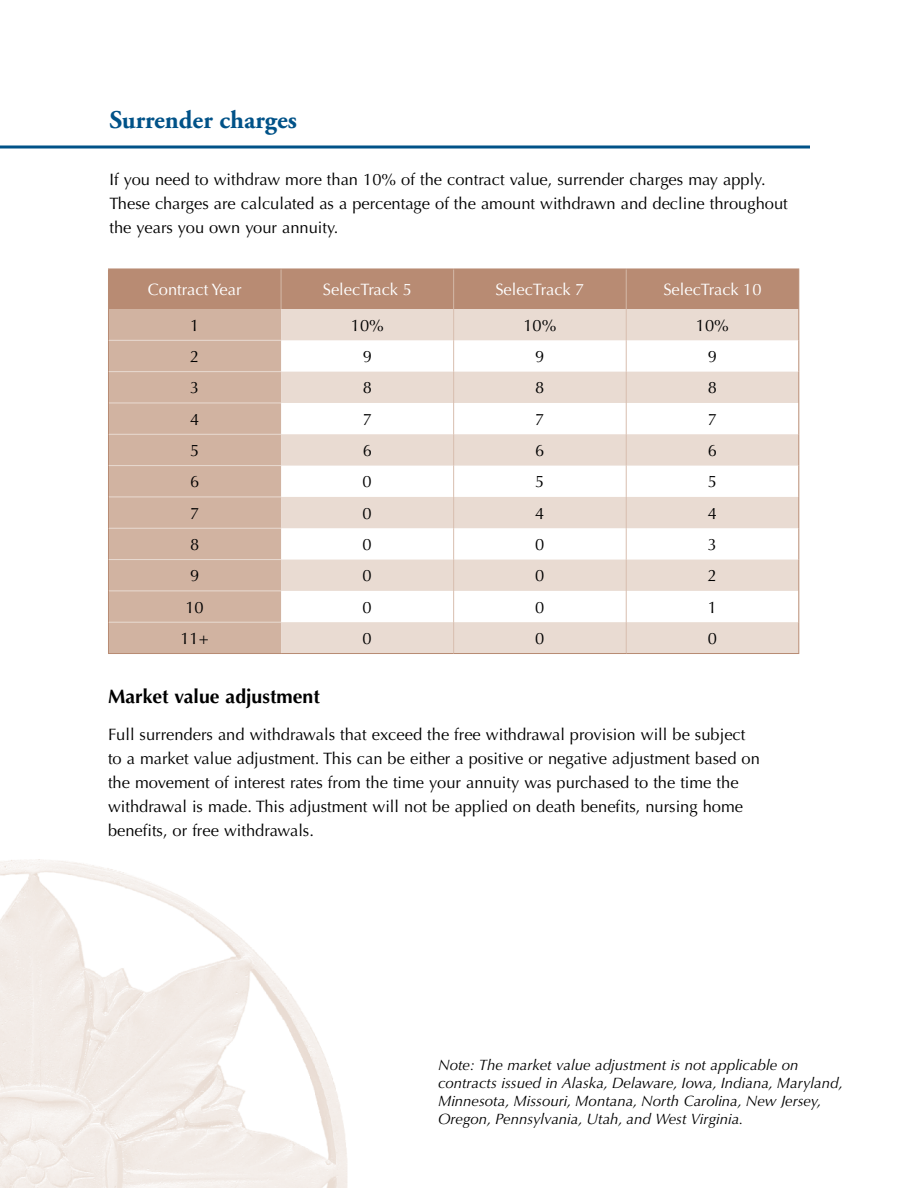
<style>
.page{position:relative;width:918px;height:1188px;background:#fff}
.page>*{position:absolute;margin:0;border:0;box-sizing:border-box;transform-origin:0 0}
.t1{font:700 25.5px "Adobe Garamond Pro";color:#005288}
.t2{font:700 19.5px "Optima LT Std";color:#000}
.t3{font:16.5px/24px "Optima LT Std";color:#000}
.t4{font:16.5px "Optima LT Std";color:#fff}
.t5{font:italic 15px/18px "Optima LT Std";color:#000}
</style>
<div class="page">
<img style="left:0;top:859px;width:348px;height:329px">
<hr style="left:0;top:146px;width:810px;height:2px;background:#005288">
<div style="left:109px;top:270px;width:689px;height:39px;background:#b88b73"></div>
<div style="left:109px;top:309px;width:172px;height:344px;background:#d1b3a1"></div>
<svg style="left:281px;top:309px;width:517px;height:344px;fill:#e9dbd2"></svg>
<hr style="left:281px;top:269px;width:173px;height:1px;background:#b88b73">
<hr style="left:454px;top:269px;width:172px;height:1px;background:#b88b73">
<hr style="left:626px;top:269px;width:173px;height:1px;background:#b88b73">
<hr style="left:798px;top:269px;width:1px;height:40px;background:#b88b73">
<hr style="left:108px;top:309px;width:1px;height:31px;background:#b88b73">
<hr style="left:798px;top:309px;width:1px;height:31px;background:#b88b73">
<hr style="left:108px;top:340px;width:1px;height:32px;background:#b88b73">
<hr style="left:798px;top:340px;width:1px;height:32px;background:#b88b73">
<hr style="left:108px;top:372px;width:1px;height:31px;background:#b88b73">
<hr style="left:798px;top:372px;width:1px;height:31px;background:#b88b73">
<hr style="left:108px;top:403px;width:1px;height:31px;background:#b88b73">
<hr style="left:798px;top:403px;width:1px;height:31px;background:#b88b73">
<hr style="left:108px;top:434px;width:1px;height:32px;background:#b88b73">
<hr style="left:798px;top:434px;width:1px;height:32px;background:#b88b73">
<hr style="left:108px;top:466px;width:1px;height:31px;background:#b88b73">
<hr style="left:798px;top:466px;width:1px;height:31px;background:#b88b73">
<hr style="left:108px;top:497px;width:1px;height:31px;background:#b88b73">
<hr style="left:798px;top:497px;width:1px;height:31px;background:#b88b73">
<hr style="left:108px;top:528px;width:1px;height:32px;background:#b88b73">
<hr style="left:798px;top:528px;width:1px;height:32px;background:#b88b73">
<hr style="left:108px;top:560px;width:1px;height:31px;background:#b88b73">
<hr style="left:798px;top:560px;width:1px;height:31px;background:#b88b73">
<hr style="left:108px;top:591px;width:1px;height:31px;background:#b88b73">
<hr style="left:798px;top:591px;width:1px;height:31px;background:#b88b73">
<hr style="left:108px;top:622px;width:1px;height:31px;background:#b88b73">
<hr style="left:798px;top:622px;width:1px;height:31px;background:#b88b73">
<hr style="left:108px;top:653px;width:173px;height:1px;background:#b88b73">
<hr style="left:281px;top:653px;width:173px;height:1px;background:#b88b73">
<hr style="left:454px;top:653px;width:172px;height:1px;background:#b88b73">
<hr style="left:626px;top:653px;width:173px;height:1px;background:#b88b73">
<hr style="left:453px;top:269px;width:1px;height:40px;background:#d4b9a8">
<hr style="left:626px;top:269px;width:1px;height:40px;background:#d4b9a8">
<hr style="left:108px;top:269px;width:173px;height:1px;background:#b88b73">
<hr style="left:108px;top:269px;width:1px;height:40px;background:#b88b73">
<hr style="left:281px;top:269px;width:1px;height:40px;background:#d4b9a8">
<hr style="left:109px;top:340px;width:172px;height:1px;background:#e9dbd2">
<hr style="left:109px;top:371px;width:172px;height:1px;background:#e9dbd2">
<hr style="left:109px;top:402px;width:172px;height:1px;background:#e9dbd2">
<hr style="left:109px;top:434px;width:172px;height:1px;background:#e9dbd2">
<hr style="left:109px;top:465px;width:172px;height:1px;background:#e9dbd2">
<hr style="left:109px;top:496px;width:172px;height:1px;background:#e9dbd2">
<hr style="left:109px;top:528px;width:172px;height:1px;background:#e9dbd2">
<hr style="left:109px;top:559px;width:172px;height:1px;background:#e9dbd2">
<hr style="left:109px;top:590px;width:172px;height:1px;background:#e9dbd2">
<hr style="left:109px;top:622px;width:172px;height:1px;background:#e9dbd2">
<hr style="left:453px;top:309px;width:1px;height:31px;background:#d8beaf">
<hr style="left:626px;top:309px;width:1px;height:31px;background:#d8beaf">
<hr style="left:453px;top:340px;width:1px;height:32px;background:#d8beaf">
<hr style="left:626px;top:340px;width:1px;height:32px;background:#d8beaf">
<hr style="left:453px;top:372px;width:1px;height:31px;background:#d8beaf">
<hr style="left:626px;top:372px;width:1px;height:31px;background:#d8beaf">
<hr style="left:453px;top:403px;width:1px;height:31px;background:#d8beaf">
<hr style="left:626px;top:403px;width:1px;height:31px;background:#d8beaf">
<hr style="left:453px;top:434px;width:1px;height:32px;background:#d8beaf">
<hr style="left:626px;top:434px;width:1px;height:32px;background:#d8beaf">
<hr style="left:453px;top:466px;width:1px;height:31px;background:#d8beaf">
<hr style="left:626px;top:466px;width:1px;height:31px;background:#d8beaf">
<hr style="left:453px;top:497px;width:1px;height:31px;background:#d8beaf">
<hr style="left:626px;top:497px;width:1px;height:31px;background:#d8beaf">
<hr style="left:453px;top:528px;width:1px;height:32px;background:#d8beaf">
<hr style="left:626px;top:528px;width:1px;height:32px;background:#d8beaf">
<hr style="left:453px;top:560px;width:1px;height:31px;background:#d8beaf">
<hr style="left:626px;top:560px;width:1px;height:31px;background:#d8beaf">
<hr style="left:453px;top:591px;width:1px;height:31px;background:#d8beaf">
<hr style="left:626px;top:591px;width:1px;height:31px;background:#d8beaf">
<hr style="left:453px;top:622px;width:1px;height:31px;background:#d8beaf">
<hr style="left:626px;top:622px;width:1px;height:31px;background:#d8beaf">
<h1 class="t1" style="left:110px;top:105px;width:189px">Surrender charges</h1>
<p class="t3" style="left:110px;top:167px;width:680px">If you need to withdraw more than 10% of the contract value, surrender charges may apply.<br>These charges are calculated as a percentage of the amount withdrawn and decline throughout the years you own your annuity.</p>
<p class="t4" style="left:148px;top:280px;width:95px">Contract Year</p>
<p class="t4" style="left:323px;top:280px;width:91px">SelecTrack 5</p>
<p class="t4" style="left:495px;top:280px;width:91px">SelecTrack 7</p>
<p class="t4" style="left:663px;top:280px;width:100px">SelecTrack 10</p>
<p class="t3" style="left:190px;top:313px;width:11px">1</p>
<p class="t3" style="left:351px;top:313px;width:35px">10%</p>
<p class="t3" style="left:523px;top:313px;width:35px">10%</p>
<p class="t3" style="left:696px;top:313px;width:35px">10%</p>
<p class="t3" style="left:190px;top:345px;width:11px">2</p>
<p class="t3" style="left:363px;top:345px;width:11px">9</p>
<p class="t3" style="left:535px;top:345px;width:11px">9</p>
<p class="t3" style="left:708px;top:345px;width:11px">9</p>
<p class="t3" style="left:190px;top:376px;width:11px">3</p>
<p class="t3" style="left:363px;top:376px;width:11px">8</p>
<p class="t3" style="left:535px;top:376px;width:11px">8</p>
<p class="t3" style="left:708px;top:376px;width:11px">8</p>
<p class="t3" style="left:190px;top:407px;width:11px">4</p>
<p class="t3" style="left:363px;top:407px;width:11px">7</p>
<p class="t3" style="left:535px;top:407px;width:11px">7</p>
<p class="t3" style="left:708px;top:407px;width:11px">7</p>
<p class="t3" style="left:190px;top:439px;width:11px">5</p>
<p class="t3" style="left:363px;top:439px;width:11px">6</p>
<p class="t3" style="left:535px;top:439px;width:11px">6</p>
<p class="t3" style="left:708px;top:439px;width:11px">6</p>
<p class="t3" style="left:190px;top:470px;width:11px">6</p>
<p class="t3" style="left:363px;top:470px;width:11px">0</p>
<p class="t3" style="left:535px;top:470px;width:11px">5</p>
<p class="t3" style="left:708px;top:470px;width:11px">5</p>
<p class="t3" style="left:190px;top:501px;width:11px">7</p>
<p class="t3" style="left:363px;top:501px;width:11px">0</p>
<p class="t3" style="left:535px;top:501px;width:11px">4</p>
<p class="t3" style="left:708px;top:501px;width:11px">4</p>
<p class="t3" style="left:190px;top:533px;width:11px">8</p>
<p class="t3" style="left:363px;top:533px;width:11px">0</p>
<p class="t3" style="left:535px;top:533px;width:11px">0</p>
<p class="t3" style="left:708px;top:533px;width:11px">3</p>
<p class="t3" style="left:190px;top:564px;width:11px">9</p>
<p class="t3" style="left:363px;top:564px;width:11px">0</p>
<p class="t3" style="left:535px;top:564px;width:11px">0</p>
<p class="t3" style="left:708px;top:564px;width:11px">2</p>
<p class="t3" style="left:185px;top:595px;width:20px">10</p>
<p class="t3" style="left:363px;top:595px;width:11px">0</p>
<p class="t3" style="left:535px;top:595px;width:11px">0</p>
<p class="t3" style="left:708px;top:595px;width:11px">1</p>
<p class="t3" style="left:180px;top:627px;width:30px">11+</p>
<p class="t3" style="left:363px;top:627px;width:11px">0</p>
<p class="t3" style="left:535px;top:627px;width:11px">0</p>
<p class="t3" style="left:708px;top:627px;width:11px">0</p>
<p class="t2" style="left:108px;top:685px;width:213px">Market value adjustment</p>
<p class="t3" style="left:108px;top:723px;width:653px">Full surrenders and withdrawals that exceed the free withdrawal provision will be subject to a market value adjustment. This can be either a positive or negative adjustment based on the movement of interest rates from the time your annuity was purchased to the time the withdrawal is made. This adjustment will not be applied on death benefits, nursing home benefits, or free withdrawals.</p>
<p class="t5" style="left:438px;top:1056px;width:406px">Note: The market value adjustment is not applicable on contracts issued in Alaska, Delaware, Iowa, Indiana, Maryland, Minnesota, Missouri, Montana, North Carolina, New Jersey, Oregon, Pennsylvania, Utah, and West Virginia.</p>
</div>
